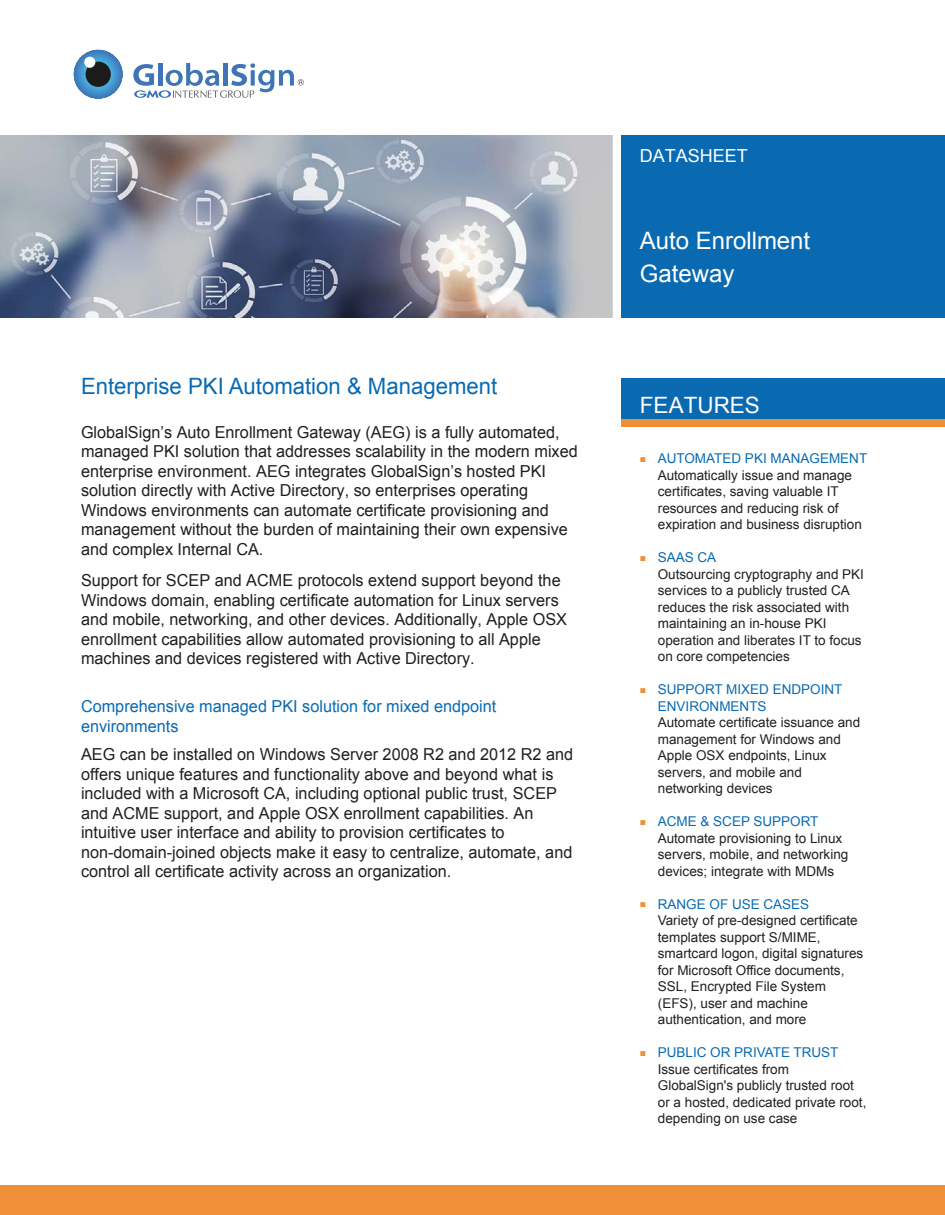
<style>
.page{position:relative;width:945px;height:1215px;background:#fff}
.page>*{position:absolute;margin:0;border:0;box-sizing:border-box;transform-origin:0 0}
.t1{font:24px/33px "Arial";color:#fff}
.t2{font:22.5px "Arial";color:#096ab2}
.t3{font:22.5px "Arial";color:#fff}
.t4{font:18px "Arial";color:#fff}
.t5{font:16.5px/19.5px "Arial";color:#221e1f}
.t6{font:16.5px/19.5px "Arial";color:#231f20}
.t7{font:16.5px/19.5px "Arial";color:#096ab2}
.t8{font:13.5px/16.5px "Arial";color:#231f20}
.t9{font:13.5px/16.5px "Arial";color:#096ab2}
</style>
<div class="page">
<div style="left:0;top:1185px;width:945px;height:30px;background:#ef8f37"></div>
<img style="left:1px;top:136px;width:611px;height:181px">
<div style="left:621px;top:418px;width:324px;height:9px;background:#ef8f37"></div>
<div style="left:621px;top:378px;width:324px;height:40px;background:#096ab2"></div>
<div style="left:621px;top:135px;width:324px;height:182px;background:#096ab2"></div>
<div style="left:75px;top:51px;width:47px;height:47px;background:#3f7abb;border-radius:50%"></div>
<div style="left:76px;top:52px;width:44px;height:45px;background:#3f7fbe;border-radius:50%"></div>
<div style="left:76px;top:52px;width:44px;height:44px;background:#4082c0;border-radius:50%"></div>
<div style="left:77px;top:53px;width:43px;height:43px;background:#3f84c1;border-radius:50%"></div>
<div style="left:77px;top:53px;width:42px;height:42px;background:#4187c4;border-radius:50%"></div>
<div style="left:78px;top:54px;width:40px;height:40px;background:#418cc7;border-radius:50%"></div>
<div style="left:78px;top:55px;width:40px;height:39px;background:#418dc8;border-radius:50%"></div>
<div style="left:79px;top:55px;width:39px;height:39px;background:#428fc9;border-radius:50%"></div>
<div style="left:80px;top:56px;width:37px;height:37px;background:#4493cc;border-radius:50%"></div>
<div style="left:80px;top:56px;width:36px;height:37px;background:#4593cc;border-radius:50%"></div>
<div style="left:80px;top:56px;width:36px;height:36px;background:#4597ce;border-radius:50%"></div>
<div style="left:81px;top:57px;width:35px;height:35px;background:#4799d1;border-radius:50%"></div>
<div style="left:82px;top:58px;width:33px;height:33px;background:#469ed4;border-radius:50%"></div>
<div style="left:82px;top:58px;width:32px;height:33px;background:#469ed4;border-radius:50%"></div>
<div style="left:82px;top:58px;width:32px;height:32px;background:#48a1d6;border-radius:50%"></div>
<div style="left:83px;top:59px;width:30px;height:30px;background:#46a6da;border-radius:50%"></div>
<div style="left:83px;top:60px;width:30px;height:29px;background:#48a6da;border-radius:50%"></div>
<div style="left:84px;top:60px;width:29px;height:29px;background:#46a8db;border-radius:50%"></div>
<div style="left:84px;top:60px;width:28px;height:28px;background:#49abdd;border-radius:50%"></div>
<div style="left:85px;top:61px;width:27px;height:27px;background:#4badde;border-radius:50%"></div>
<svg style="left:85px;top:61px;width:26px;height:26px"></svg>
<div style="left:86px;top:62px;width:24px;height:24px;background:#1c1f1f;border-radius:50%"></div>
<div style="left:86px;top:62px;width:25px;height:25px;background:#1b1b1a;border-radius:50%"></div>
<div style="left:84px;top:57px;width:11px;height:11px;background:#fff;border-radius:50%"></div>
<svg style="left:133px;top:63px;width:171px;height:35px"></svg>
<h2 class="t2" style="left:81px;top:374px;width:418px">Enterprise PKI Automation &amp; Management</h2>
<p class="t5" style="left:81px;top:422px;width:498px">GlobalSign’s Auto Enrollment Gateway (AEG) is a fully automated, managed PKI solution that addresses scalability in the modern mixed enterprise environment. AEG integrates GlobalSign’s hosted PKI solution directly with Active Directory, so enterprises operating Windows environments can automate certificate provisioning and management without the burden of maintaining their own expensive and complex Internal CA.</p>
<p class="t5" style="left:81px;top:571px;width:488px">Support for SCEP and ACME protocols extend support beyond the Windows domain, enabling certificate automation for Linux servers and mobile, networking, and other devices. Additionally, Apple OSX enrollment capabilities allow automated provisioning to all Apple machines and devices registered with Active Directory.</p>
<p class="t7" style="left:81px;top:697px;width:417px">Comprehensive managed PKI solution for mixed endpoint environments</p>
<p class="t6" style="left:81px;top:745px;width:494px">AEG can be installed on Windows Server 2008 R2 and 2012 R2 and offers unique features and functionality above and beyond what is included with a Microsoft CA, including optional public trust, SCEP and ACME support, and Apple OSX enrollment capabilities. An intuitive user interface and ability to provision certificates to non-domain-joined objects make it easy to centralize, automate, and control all certificate activity across an organization.</p>
<h3 class="t4" style="left:640px;top:146px;width:110px">DATASHEET</h3>
<h1 class="t1" style="left:640px;top:224px;width:172px">Auto Enrollment<br>Gateway</h1>
<h2 class="t3" style="left:640px;top:393px;width:122px">FEATURES</h2>
<p class="t9" style="left:658px;top:450px;width:211px">AUTOMATED PKI MANAGEMENT</p>
<p class="t8" style="left:658px;top:467px;width:206px">Automatically issue and manage certificates, saving valuable IT resources and reducing risk of expiration and business disruption</p>
<p class="t9" style="left:658px;top:549px;width:60px">SAAS CA</p>
<p class="t8" style="left:658px;top:566px;width:208px">Outsourcing cryptography and PKI services to a publicly trusted CA reduces the risk associated with maintaining an in-house PKI operation and liberates IT to focus on core competencies</p>
<p class="t9" style="left:658px;top:681px;width:186px">SUPPORT MIXED ENDPOINT<br>ENVIRONMENTS</p>
<p class="t8" style="left:658px;top:714px;width:204px">Automate certificate issuance and management for Windows and<br>Apple OSX endpoints, Linux servers, and mobile and networking devices</p>
<p class="t9" style="left:658px;top:813px;width:162px">ACME &amp; SCEP SUPPORT</p>
<p class="t8" style="left:658px;top:830px;width:192px">Automate provisioning to Linux servers, mobile, and networking devices; integrate with MDMs</p>
<p class="t9" style="left:658px;top:896px;width:153px">RANGE OF USE CASES</p>
<p class="t8" style="left:658px;top:912px;width:207px">Variety of pre-designed certificate templates support S/MIME, smartcard logon, digital signatures for Microsoft Office documents,<br>SSL, Encrypted File System (EFS), user and machine authentication, and more</p>
<p class="t9" style="left:658px;top:1044px;width:182px">PUBLIC OR PRIVATE TRUST</p>
<p class="t8" style="left:658px;top:1061px;width:210px">Issue certificates from<br>GlobalSign's publicly trusted root or a hosted, dedicated private root, depending on use case</p>
</div>
